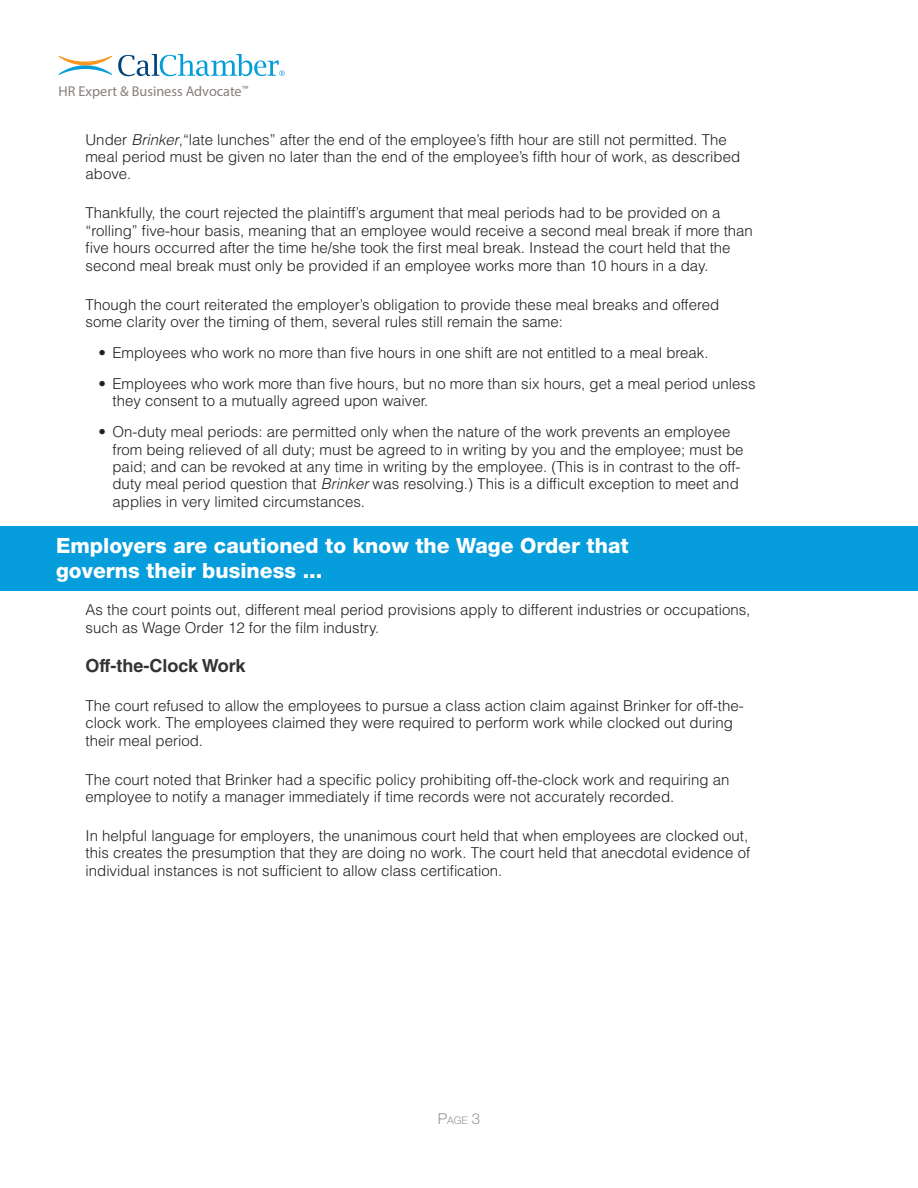
<style>
.page{position:relative;width:918px;height:1188px;background:#fff}
.page>*{position:absolute;margin:0;border:0;box-sizing:border-box;transform-origin:0 0}
.bigcallouts{font:800 21px/25.2px "Helvetica Neue LT Std";color:#fff}
.body_copy{font:700 18px "Helvetica LT Std";color:#333}
.body_copy-2{font:300 15px/17.4px "Helvetica LT Std";color:#231f20}
.t1{font:14.25px "Myriad Pro";color:#867f7c}
.t2{font:300 10.5px "Helvetica Neue LT Std";color:#939598}
.s1{font-style:italic}
.s2{font-size:15px}
</style>
<div class="page">
<svg style="left:59px;top:56px;width:53px;height:19px"></svg>
<svg style="left:118px;top:54px;width:167px;height:22px"></svg>
<div style="left:0;top:526px;width:918px;height:65px;background:#069ddc"></div>
<p class="t1" style="left:59px;top:83px;width:191px">HR Expert &amp; Business Advocate<sup>™</sup></p>
<p class="body_copy-2" style="left:86px;top:131px;width:656px">Under <span class="s1">Brinker</span>,“late lunches” after the end of the employee’s fifth hour are still not permitted. The meal period must be given no later than the end of the employee’s fifth hour of work, as described above.</p>
<p class="body_copy-2" style="left:86px;top:204px;width:669px">Thankfully, the court rejected the plaintiff’s argument that meal periods had to be provided on a “rolling” five-hour basis, meaning that an employee would receive a second meal break if more than five hours occurred after the time he/she took the first meal break. Instead the court held that the second meal break must only be provided if an employee works more than 10 hours in a day.</p>
<p class="body_copy-2" style="left:86px;top:296px;width:635px">Though the court reiterated the employer’s obligation to provide these meal breaks and offered some clarity over the timing of them, several rules still remain the same:</p>
<p class="body_copy-2" style="left:98px;top:344px;width:612px">• Employees who work no more than five hours in one shift are not entitled to a meal break.</p>
<p class="body_copy-2" style="left:112px;top:375px;width:645px;text-indent:-14px">• Employees who work more than five hours, but no more than six hours, get a meal period unless they consent to a mutually agreed upon waiver.</p>
<p class="body_copy-2" style="left:112px;top:423px;width:633px;text-indent:-14px">• On-duty meal periods: are permitted only when the nature of the work prevents an employee from being relieved of all duty; must be agreed to in writing by you and the employee; must be paid; and can be revoked at any time in writing by the employee. (This is in contrast to the off&shy;duty meal period question that <span class="s1">Brinker</span> was resolving.) This is a difficult exception to meet and applies in very limited circumstances.</p>
<p class="bigcallouts" style="left:56px;top:533px;width:574px">Employers are cautioned to know the Wage Order that governs their business ...</p>
<p class="body_copy-2" style="left:86px;top:601px;width:666px">As the court points out, different meal period provisions apply to different industries or occupations, such as Wage Order 12 for the film industry.</p>
<p class="body_copy" style="left:86px;top:654px;width:161px">Off-the-Clock Work</p>
<p class="body_copy-2" style="left:86px;top:697px;width:660px">The court refused to allow the employees to pursue a class action claim against Brinker for off-the&shy;clock work. The employees claimed they were required to perform work while clocked out during their meal period.</p>
<p class="body_copy-2" style="left:86px;top:770px;width:645px">The court noted that Brinker had a specific policy prohibiting off-the-clock work and requiring an employee to notify a manager immediately if time records were not accurately recorded.</p>
<p class="body_copy-2" style="left:86px;top:827px;width:666px">In helpful language for employers, the unanimous court held that when employees are clocked out, this creates the presumption that they are doing no work. The court held that anecdotal evidence of individual instances is not sufficient to allow class certification.</p>
<p class="t2" style="left:438px;top:1114px;width:44px"><span class="s2">P</span>age <span class="s2">3</span></p>
</div>
